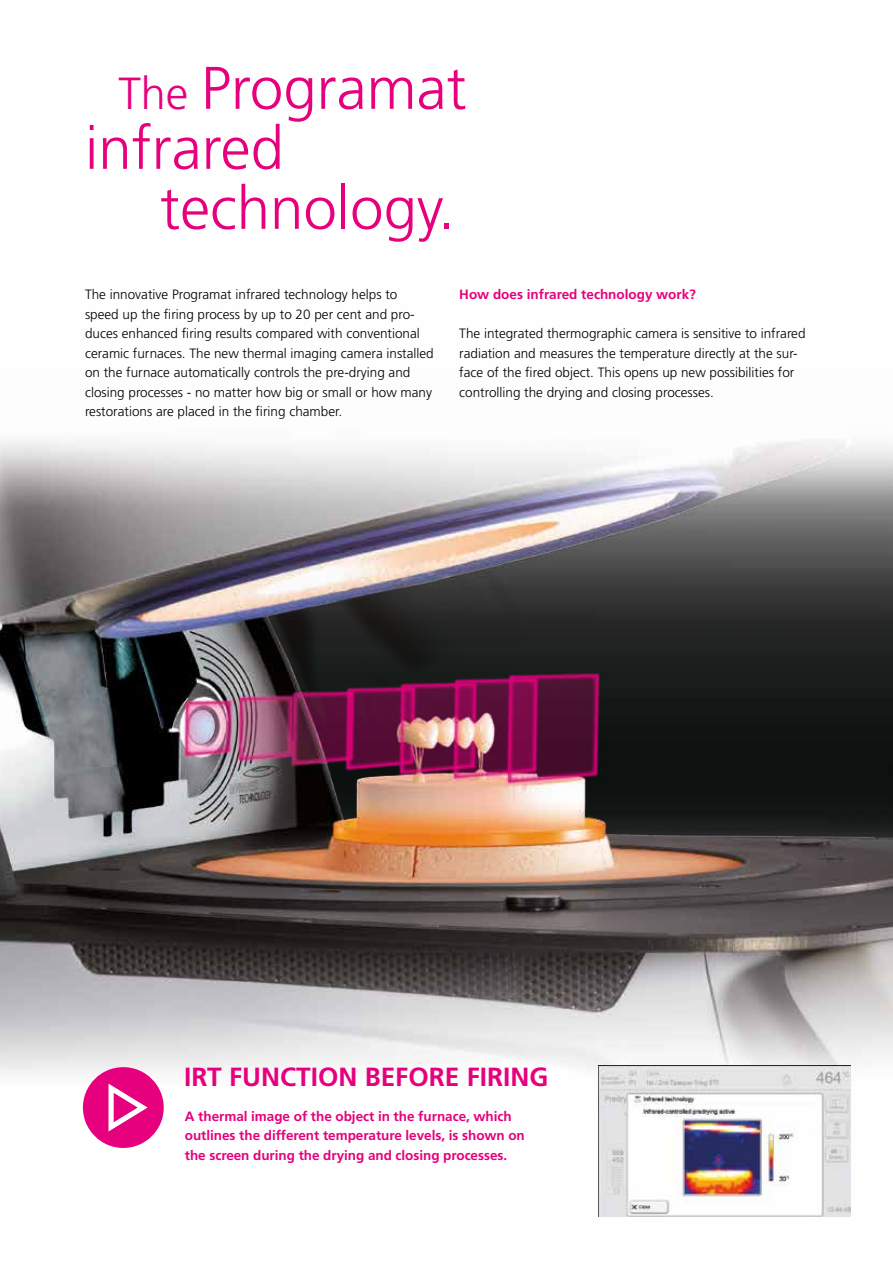
<style>
.page{position:relative;width:893px;height:1263px;background:#fff}
.page>*{position:absolute;margin:0;border:0;box-sizing:border-box;transform-origin:0 0}
.t1{font:300 60px/60px "Frutiger";color:#e6007d}
.t2{font:700 26.25px "Frutiger";color:#e6007d}
.t3{font:300 13.5px/19.5px "Frutiger";color:#000}
.t4{font:700 13.5px/19.5px "Frutiger";letter-spacing:-.005em;color:#e6007d}
.s1{font-size:45px}
</style>
<div class="page">
<img style="left:0;top:441px;width:893px;height:776px">
<img style="left:599px;top:1065px;width:251px;height:151px">
<div style="left:83px;top:1067px;width:81px;height:81px;background:#e6007d;border-radius:50%"></div>
<svg style="left:108px;top:1083px;width:40px;height:49px"></svg>
<h1 class="t1" style="left:85px;top:59px;width:383px;text-indent:33px"><span class="s1">The</span> Programat infrared</h1>
<h1 class="t1" style="left:160px;top:179px;width:296px">technology.</h1>
<p class="t3" style="left:85px;top:285px;width:350px">The innovative Programat infrared technology helps to speed up the firing process by up to 20 per cent and pro&shy;duces enhanced firing results compared with conventional ceramic furnaces. The new thermal imaging camera installed on the furnace automatically controls the pre-drying and closing processes - no matter how big or small or how many restorations are placed in the firing chamber.</p>
<p class="t4" style="left:459px;top:285px;width:238px">How does infrared technology work?</p>
<p class="t3" style="left:459px;top:324px;width:348px">The integrated thermographic camera is sensitive to infrared radiation and measures the temperature directly at the sur&shy;face of the fired object. This opens up new possibilities for controlling the drying and closing processes.</p>
<h2 class="t2" style="left:184px;top:1061px;width:366px">IRT FUNCTION BEFORE FIRING</h2>
<p class="t4" style="left:185px;top:1106px;width:341px">A thermal image of the object in the furnace, which outlines the different temperature levels, is shown on the screen during the drying and closing processes.</p>
</div>
